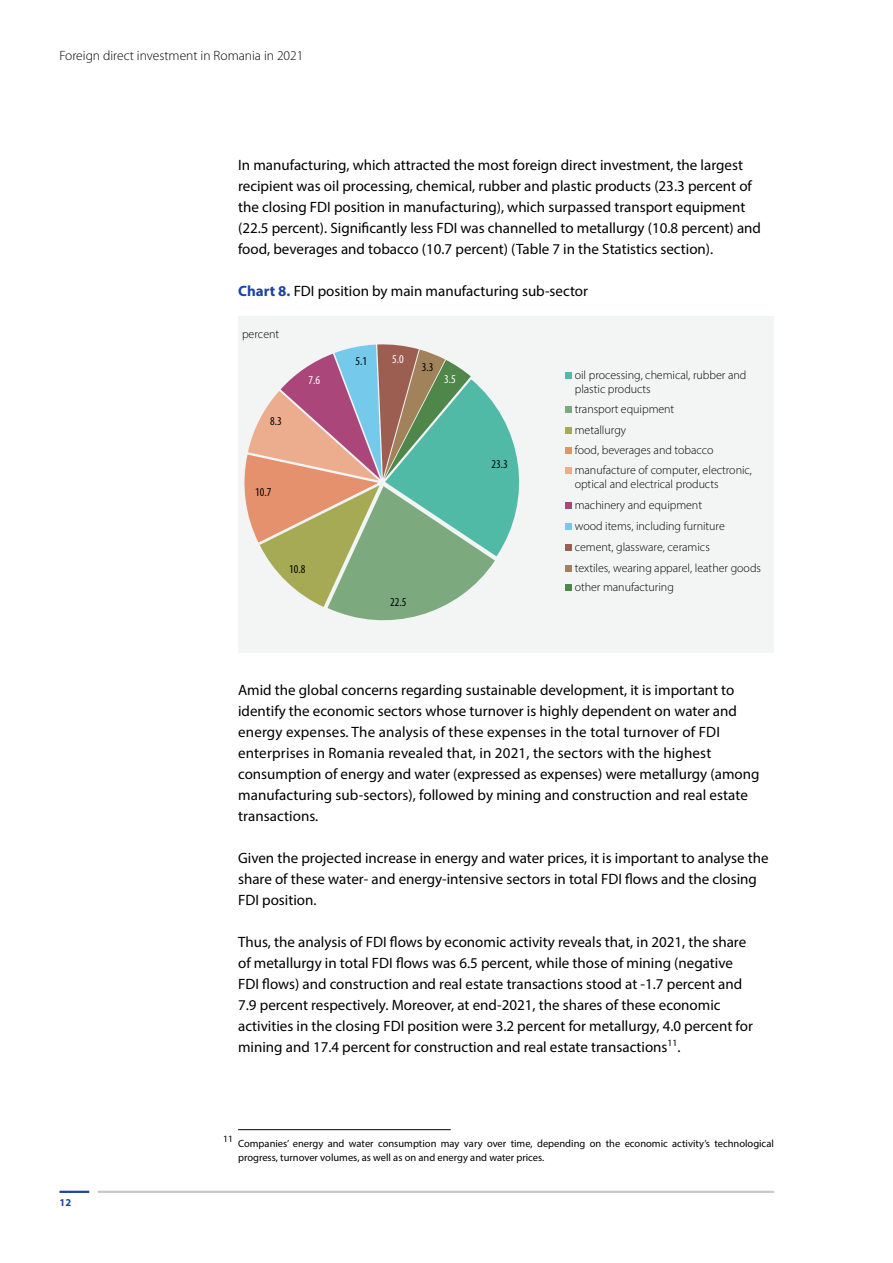
<style>
.page{position:relative;width:893px;height:1263px;background:#fff}
.page>*{position:absolute;margin:0;border:0;box-sizing:border-box;transform-origin:0 0}
.t1{font:15px/21px "Myriad Pro";color:#000}
.t2{font:300 13.5px "Myriad Pro";color:#000}
.t3{font:300 12px/20.7px "Myriad Pro";color:#000}
.t4{font:condensed 12px "Myriad Pro";letter-spacing:.005em;color:#000}
.t5{font:condensed 12px "Myriad Pro";color:#fff}
.t6{font:10.5px/13.5px "Myriad Pro";color:#000}
.t7{font:700 10.5px "Myriad Pro";color:#1c449c}
.t8{font:9.6px "Myriad Pro";color:#000}
.s1{font-weight:700;color:#1c449c}
</style>
<div class="page">
<hr style="left:60px;top:1191px;width:29px;height:2px;background:#1c449c">
<hr style="left:98px;top:1191px;width:676px;height:2px;background:#c7c8ca">
<hr style="left:238px;top:1129px;width:213px;height:1px;background:#000">
<div style="left:238px;top:317px;width:536px;height:336px;background:#f3f4f4"></div>
<svg style="left:244px;top:344px;width:276px;height:277px"></svg>
<svg style="left:566px;top:372px;width:6px;height:6px"></svg>
<div style="left:566px;top:406px;width:6px;height:7px;background:#7caa7e"></div>
<svg style="left:566px;top:427px;width:6px;height:6px"></svg>
<svg style="left:566px;top:448px;width:6px;height:6px"></svg>
<svg style="left:566px;top:467px;width:6px;height:6px"></svg>
<svg style="left:566px;top:503px;width:6px;height:6px"></svg>
<div style="left:566px;top:523px;width:6px;height:7px;background:#75caec"></div>
<svg style="left:566px;top:544px;width:6px;height:6px"></svg>
<svg style="left:566px;top:565px;width:6px;height:6px"></svg>
<svg style="left:566px;top:584px;width:6px;height:6px"></svg>
<p class="t2" style="left:60px;top:48px;width:245px">Foreign direct investment in Romania in 2021</p>
<p class="t1" style="left:238px;top:154px;width:524px">In manufacturing, which attracted the most foreign direct investment, the largest recipient was oil processing, chemical, rubber and plastic products (23.3 percent of the closing FDI position in manufacturing), which surpassed transport equipment (22.5 percent). Significantly less FDI was channelled to metallurgy (10.8 percent) and food, beverages and tobacco (10.7 percent) (Table 7 in the Statistics section).</p>
<p class="t1" style="left:238px;top:280px;width:351px"><span class="s1">Chart 8.</span> FDI position by main manufacturing sub-sector</p>
<p class="t3" style="left:242px;top:324px;width:39px">percent</p>
<p class="t4" style="left:270px;top:414px;width:13px">8.3</p>
<p class="t4" style="left:255px;top:485px;width:18px">10.7</p>
<p class="t5" style="left:308px;top:373px;width:13px">7.6</p>
<p class="t4" style="left:289px;top:562px;width:18px">10.8</p>
<p class="t4" style="left:355px;top:354px;width:13px">5.1</p>
<p class="t5" style="left:392px;top:352px;width:13px">5.0</p>
<p class="t4" style="left:390px;top:595px;width:18px">22.5</p>
<p class="t4" style="left:422px;top:359px;width:13px">3.3</p>
<p class="t5" style="left:444px;top:372px;width:13px">3.5</p>
<p class="t3" style="left:575px;top:368px;width:173px;line-height:14.1px">oil processing, chemical, rubber and plastic products</p>
<p class="t3" style="left:575px;top:398px;width:140px">transport equipment metallurgy<br>food, beverages and tobacco</p>
<p class="t3" style="left:575px;top:462px;width:179px;line-height:14.1px">manufacture of computer, electronic, optical and electrical products</p>
<p class="t3" style="left:575px;top:495px;width:188px">machinery and equipment<br>wood items, including furniture cement, glassware, ceramics<br>textiles, wearing apparel, leather goods</p>
<p class="t3" style="left:575px;top:576px;width:101px">other manufacturing</p>
<p class="t4" style="left:491px;top:457px;width:18px">23.3</p>
<p class="t1" style="left:238px;top:679px;width:523px">Amid the global concerns regarding sustainable development, it is important to identify the economic sectors whose turnover is highly dependent on water and energy expenses. The analysis of these expenses in the total turnover of FDI enterprises in Romania revealed that, in 2021, the sectors with the highest consumption of energy and water (expressed as expenses) were metallurgy (among manufacturing sub-sectors), followed by mining and construction and real estate transactions.</p>
<p class="t1" style="left:238px;top:847px;width:532px">Given the projected increase in energy and water prices, it is important to analyse the share of these water- and energy-intensive sectors in total FDI flows and the closing<br>FDI position.</p>
<p class="t1" style="left:238px;top:931px;width:516px">Thus, the analysis of FDI flows by economic activity reveals that, in 2021, the share of metallurgy in total FDI flows was 6.5 percent, while those of mining (negative FDI flows) and construction and real estate transactions stood at -1.7 percent and 7.9 percent respectively. Moreover, at end-2021, the shares of these economic activities in the closing FDI position were 3.2 percent for metallurgy, 4.0 percent for mining and 17.4 percent for construction and real estate transactions<sup>11</sup>.</p>
<p class="t7" style="left:60px;top:1195px;width:13px">12</p>
<p class="t8" style="left:223px;top:1133px;width:11px">11</p>
<p class="t6" style="left:238px;top:1137px;width:537px">Companies’ energy and water consumption may vary over time, depending on the economic activity’s technological progress, turnover volumes, as well as on and energy and water prices.</p>
</div>
